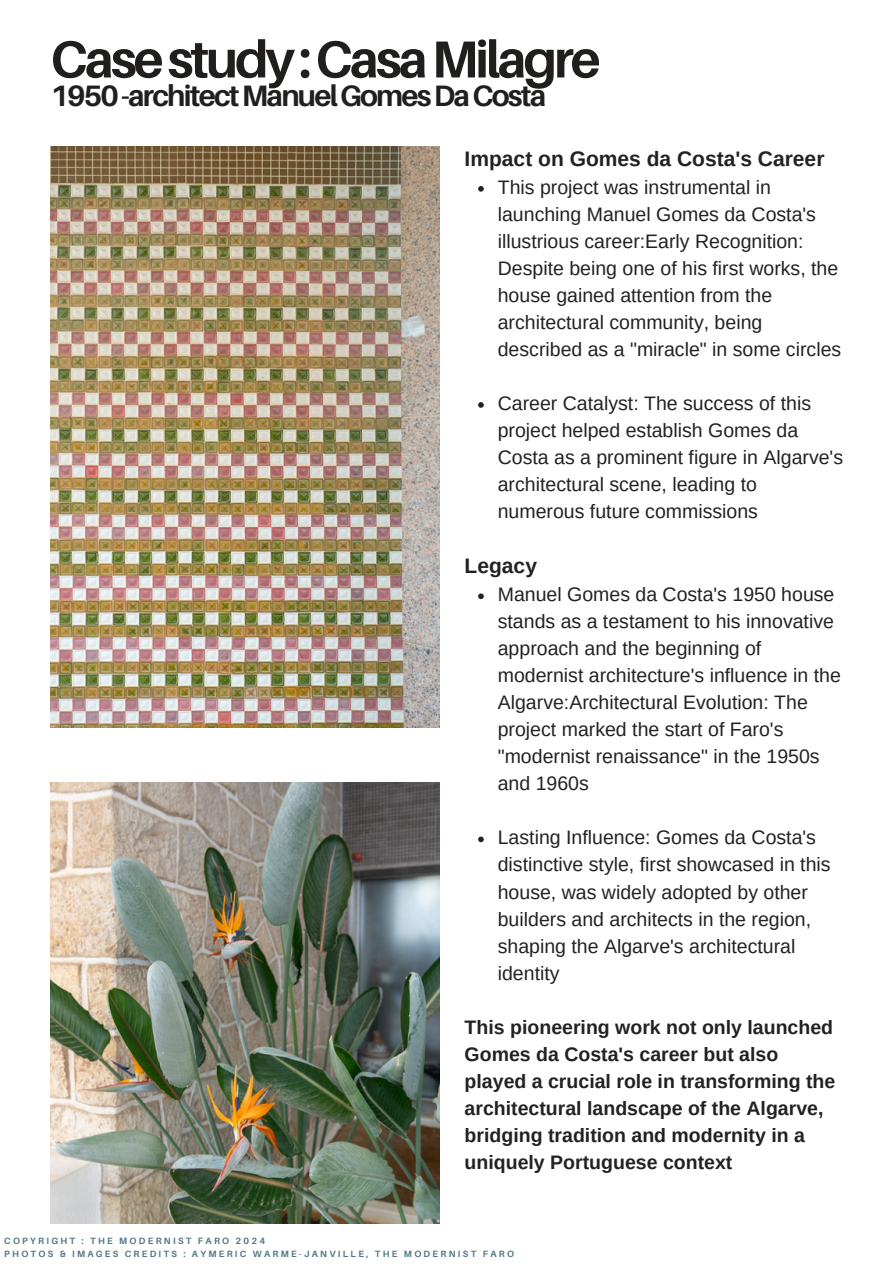
<style>
.page{position:relative;width:894px;height:1264px;background:#fff}
.page>*{position:absolute;margin:0;border:0;box-sizing:border-box;transform-origin:0 0}
.t1{font:700 52.05px "Aileron";letter-spacing:-.06em;color:#201f1e}
.t2{font:700 29.55px "Aileron";letter-spacing:-.06em;color:#201f1e}
.t3{font:700 21px "Arimo";color:#222}
.t4{font:19.5px/27px "Arimo";color:#222}
.t5{font:700 19.5px/27px "Arimo";color:#222}
.t6{font:700 9.15px "Aileron";letter-spacing:.25em;color:#517882}
</style>
<div class="page">
<img style="left:50px;top:146px;width:390px;height:581px">
<img style="left:50px;top:782px;width:390px;height:441px">
<svg style="left:478px;top:186px;width:5px;height:6px"></svg>
<svg style="left:478px;top:402px;width:5px;height:6px"></svg>
<svg style="left:478px;top:593px;width:5px;height:6px"></svg>
<svg style="left:478px;top:836px;width:5px;height:6px"></svg>
<p class="t1" style="left:50px;top:27px;width:551px">Casestudy:CasaMilagre</p>
<p class="t2" style="left:50px;top:77px;width:497px">1950-architectManuelGomesDaCosta</p>
<h2 class="t3" style="left:464px;top:147px;width:361px">Impact on Gomes da Costa's Career</h2>
<p class="t4" style="left:497px;top:174px;width:345px">This project was instrumental in launching Manuel Gomes da Costa's illustrious career:Early Recognition:<br>Despite being one of his first works, the house gained attention from the architectural community, being described as a "miracle" in some circles</p>
<p class="t4" style="left:497px;top:390px;width:347px">Career Catalyst: The success of this project helped establish Gomes da Costa as a prominent figure in Algarve's architectural scene, leading to numerous future commissions</p>
<h2 class="t3" style="left:464px;top:554px;width:74px">Legacy</h2>
<p class="t4" style="left:497px;top:581px;width:344px">Manuel Gomes da Costa's 1950 house stands as a testament to his innovative approach and the beginning of modernist architecture's influence in the Algarve:Architectural Evolution: The project marked the start of Faro's "modernist renaissance" in the 1950s and 1960s</p>
<p class="t4" style="left:497px;top:824px;width:334px">Lasting Influence: Gomes da Costa's distinctive style, first showcased in this house, was widely adopted by other builders and architects in the region, shaping the Algarve's architectural identity</p>
<h2 class="t5" style="left:464px;top:1013px;width:372px">This pioneering work not only launched Gomes da Costa's career but also played a crucial role in transforming the architectural landscape of the Algarve, bridging tradition and modernity in a uniquely Portuguese context</h2>
<p class="t6" style="left:4px;top:1234px;width:262px">COPYRIGHT : THE MODERNIST FARO 2024</p>
<p class="t6" style="left:4px;top:1247px;width:511px">PHOTOS &amp; IMAGES CREDITS : AYMERIC WARME-JANVILLE, THE MODERNIST FARO</p>
</div>
